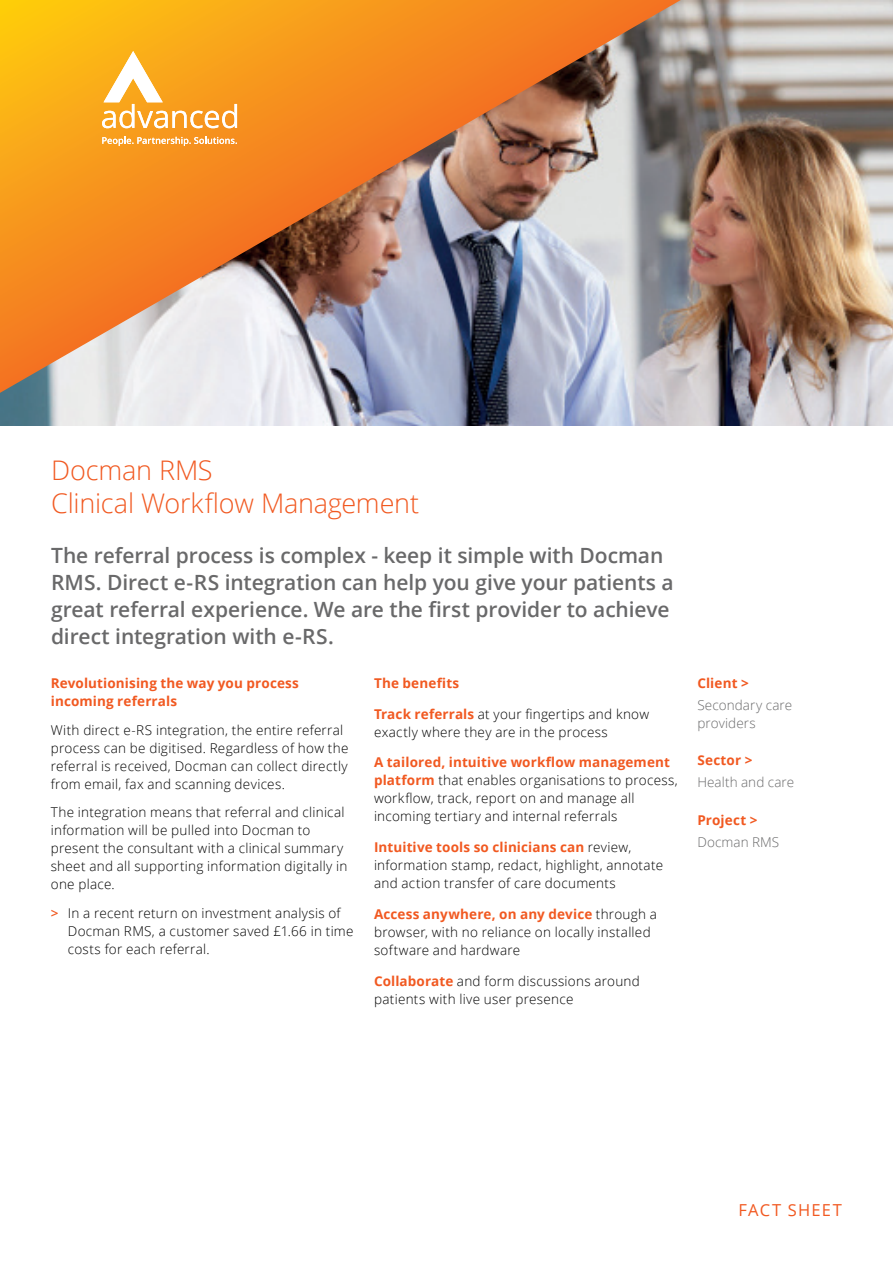
<style>
.page{position:relative;width:893px;height:1263px;background:#fff}
.page>*{position:absolute;margin:0;border:0;box-sizing:border-box;transform-origin:0 0}
.t1{font:300 27px/33px "Open Sans";letter-spacing:-.01em;color:#f15921}
.t2{font:600 21px/27px "Open Sans";letter-spacing:-.005em;color:#69696a}
.t3{font:16.5px "Open Sans";letter-spacing:.07em;color:#f15921}
.t4{font:300 13.5px/18px "Open Sans";letter-spacing:.02em;color:#000}
.t5{font:700 13.5px/18px "Open Sans";letter-spacing:.01em;color:#f15921}
.t6{font:300 13.5px/18px "Open Sans";letter-spacing:.005em;color:#69696a}
.s1{font-weight:600;color:#f15921}
.s2{font-weight:700;color:#f15921}
</style>
<div class="page">
<img style="left:0;top:0;width:893px;height:425px">
<img style="left:0;top:0;width:703px;height:400px">
<svg style="left:102px;top:137px;width:135px;height:9px"></svg>
<svg style="left:102px;top:51px;width:135px;height:77px"></svg>
<h1 class="t1" style="left:51px;top:453px;width:370px">Docman RMS<br>Clinical Workflow Management</h1>
<h2 class="t2" style="left:51px;top:541px;width:624px">The referral process is complex - keep it simple with Docman RMS. Direct e-RS integration can help you give your patients a great referral experience. We are the first provider to achieve direct integration with e-RS.</h2>
<p class="t5" style="left:51px;top:674px;width:250px">Revolutionising the way you process incoming referrals</p>
<p class="t4" style="left:51px;top:720px;width:299px">With direct e-RS integration, the entire referral process can be digitised. Regardless of how the referral is received, Docman can collect directly from email, fax and scanning devices.</p>
<p class="t4" style="left:51px;top:803px;width:298px">The integration means that referral and clinical information will be pulled into Docman to present the consultant with a clinical summary sheet and all supporting information digitally in one place.</p>
<p class="t4" style="left:68px;top:903px;width:287px;text-indent:-17px"><span class="s1">&gt;</span> In a recent return on investment analysis of<br>Docman RMS, a customer saved £1.66 in time costs for each referral.</p>
<p class="t5" style="left:374px;top:674px;width:87px">The benefits</p>
<p class="t4" style="left:374px;top:704px;width:277px"><span class="s2">Track referrals</span> at your fingertips and know exactly where they are in the process</p>
<p class="t4" style="left:374px;top:753px;width:305px"><span class="s2">A tailored, intuitive workflow management platform</span> that enables organisations to process, workflow, track, report on and manage all incoming tertiary and internal referrals</p>
<p class="t4" style="left:374px;top:838px;width:291px"><span class="s2">Intuitive tools so clinicians can</span> review, information stamp, redact, highlight, annotate and action transfer of care documents</p>
<p class="t4" style="left:374px;top:904px;width:285px"><span class="s2">Access anywhere, on any device</span> through a browser, with no reliance on locally installed software and hardware</p>
<p class="t4" style="left:374px;top:971px;width:267px"><span class="s2">Collaborate</span> and form discussions around patients with live user presence</p>
<p class="t5" style="left:697px;top:673px;width:53px">Client &gt;</p>
<p class="t6" style="left:697px;top:696px;width:96px">Secondary care providers</p>
<p class="t5" style="left:697px;top:751px;width:57px">Sector &gt;</p>
<p class="t6" style="left:697px;top:773px;width:98px">Health and care</p>
<p class="t5" style="left:697px;top:810px;width:62px">Project &gt;</p>
<p class="t6" style="left:697px;top:832px;width:83px">Docman RMS</p>
<p class="t3" style="left:739px;top:1199px;width:105px">FACT SHEET</p>
</div>
